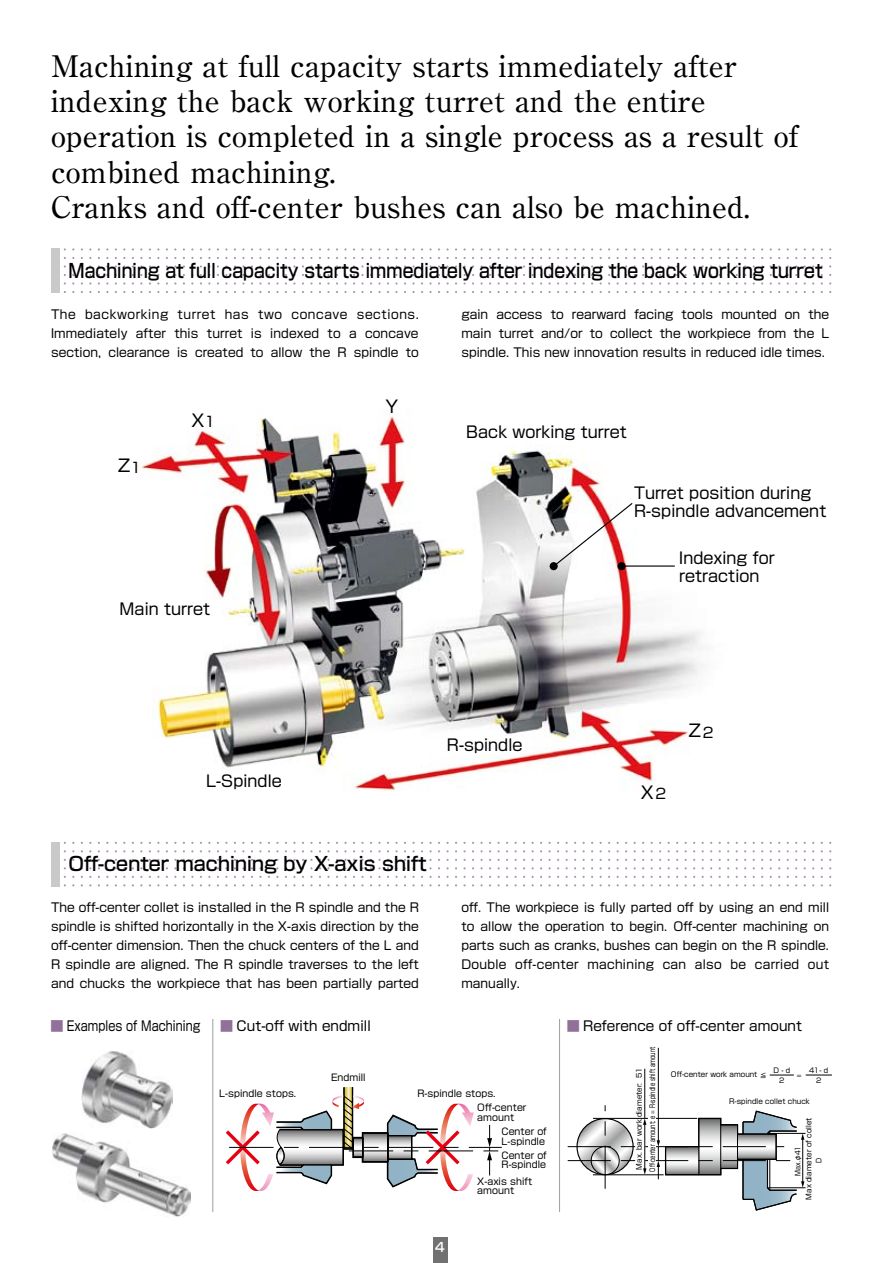
<style>
.page{position:relative;width:893px;height:1263px;background:#fff}
.page>*{position:absolute;margin:0;border:0;box-sizing:border-box;transform-origin:0 0}
.t1{font:500 29.7px/35.1px "Ryumin";color:#000}
.t2{font:500 19.2px "Shin Go";color:#000;scale:.9 1}
.t3{font:500 19.2px "Shin Go";color:#000}
.t4{font:17.1px "Shin Go";color:#000}
.t5{font:15.9px/18px "Shin Go";color:#000}
.t6{font:13.5px "Shin Go";color:#000}
.t7{font:13.5px "Shin Go";color:#000;scale:.83 1}
.t8{font:500 12.75px "Shin Go";color:#fff}
.t9{font:12.15px/19.2px "Shin Go";color:#000;text-align:justify}
.t10{font:9.45px/13.8px "Shin Go";color:#000}
.t11{font:7.05px/9.6px "Shin Go";color:#000;text-align:center}
.t12{font:7.05px "Shin Go";color:#000;scale:.9 1}
.s1{font-size:14.25px}
.s2{color:#917199}
</style>
<div class="page">
<div style="left:51px;top:842px;width:9px;height:44px;background:#c9c9ca"></div>
<svg style="left:343px;top:1087px;width:11px;height:17px"></svg>
<svg style="left:352px;top:1095px;width:12px;height:9px"></svg>
<svg style="left:332px;top:1095px;width:11px;height:9px"></svg>
<svg style="left:226px;top:1104px;width:276px;height:87px"></svg>
<svg style="left:349px;top:1150px;width:152px;height:1px"></svg>
<svg style="left:487px;top:1125px;width:5px;height:50px"></svg>
<svg style="left:568px;top:1105px;width:90px;height:84px"></svg>
<hr style="left:593px;top:1174px;width:71px;height:1px;background:#000">
<hr style="left:593px;top:1118px;width:104px;height:1px;background:#000">
<hr style="left:644px;top:1124px;width:1px;height:45px;background:#000">
<svg style="left:643px;top:1168px;width:3px;height:7px"></svg>
<svg style="left:643px;top:1118px;width:3px;height:7px"></svg>
<hr style="left:644px;top:1069px;width:1px;height:49px;background:#000">
<hr style="left:658px;top:1048px;width:1px;height:94px;background:#000">
<hr style="left:768px;top:1133px;width:37px;height:1px;background:#000">
<hr style="left:768px;top:1187px;width:37px;height:1px;background:#000">
<hr style="left:802px;top:1139px;width:1px;height:44px;background:#000">
<svg style="left:801px;top:1181px;width:3px;height:6px"></svg>
<svg style="left:801px;top:1133px;width:3px;height:7px"></svg>
<svg style="left:770px;top:1075px;width:24px;height:1px"></svg>
<svg style="left:806px;top:1075px;width:26px;height:1px"></svg>
<svg style="left:657px;top:1110px;width:141px;height:101px"></svg>
<div style="left:648px;top:1113px;width:8px;height:59px;background:#fff"></div>
<div style="left:51px;top:248px;width:9px;height:45px;background:#c9c9ca"></div>
<img style="left:141px;top:413px;width:561px;height:378px">
<img style="left:52px;top:1133px;width:138px;height:83px">
<img style="left:82px;top:1051px;width:90px;height:78px">
<hr style="left:212px;top:1019px;width:1px;height:193px;background:#9f9fa0">
<hr style="left:559px;top:1019px;width:1px;height:193px;background:#9f9fa0">
<svg style="left:552px;top:502px;width:82px;height:66px"></svg>
<div style="left:550px;top:562px;width:8px;height:8px;background:#000;border-radius:50%"></div>
<div style="left:617px;top:562px;width:9px;height:8px;background:#000;border-radius:50%"></div>
<hr style="left:622px;top:565px;width:53px;height:2px;background:#000">
<div style="left:433px;top:1237px;width:14px;height:26px;background:#727172"></div>
<h1 class="t1" style="left:51px;top:48px;width:749px">Machining at full capacity starts immediately after indexing the back working turret and the entire operation is completed in a single process as a result of combined machining.<br>Cranks and off-center bushes can also be machined.</h1>
<h2 class="t2" style="left:68px;top:258px;width:839px">Machining at full capacity starts immediately after indexing the back working turret</h2>
<p class="t9" style="left:51px;top:304px;width:369px">The backworking turret has two concave sections.<br>Immediately after this turret is indexed to a concave section, clearance is created to allow the R spindle to</p>
<p class="t9" style="left:461px;top:304px;width:369px">gain access to rearward facing tools mounted on the main turret and/or to collect the workpiece from the L spindle. This new innovation results in reduced idle times.</p>
<h3 class="t4" style="left:118px;top:454px;width:25px">Z<span class="s1">1</span></h3>
<h3 class="t4" style="left:191px;top:409px;width:25px">X<span class="s1">1</span></h3>
<h3 class="t5" style="left:120px;top:599px;width:92px">Main turret</h3>
<h3 class="t5" style="left:206px;top:771px;width:77px">L-Spindle</h3>
<h3 class="t4" style="left:386px;top:396px;width:14px">Y</h3>
<h3 class="t5" style="left:466px;top:422px;width:162px">Back working turret</h3>
<h3 class="t5" style="left:634px;top:483px;width:194px">Turret position during<br>R-spindle advancement</h3>
<h3 class="t5" style="left:679px;top:548px;width:97px">Indexing for retraction</h3>
<h3 class="t5" style="left:447px;top:735px;width:77px">R-spindle</h3>
<h3 class="t4" style="left:641px;top:781px;width:27px">X<span class="s1">2</span></h3>
<h3 class="t4" style="left:688px;top:719px;width:27px">Z<span class="s1">2</span></h3>
<h2 class="t3" style="left:68px;top:851px;width:360px">Off-center machining by X-axis shift</h2>
<p class="t9" style="left:51px;top:897px;width:370px">The off-center collet is installed in the R spindle and the R spindle is shifted horizontally in the X-axis direction by the off-center dimension. Then the chuck centers of the L and R spindle are aligned. The R spindle traverses to the left and chucks the workpiece that has been partially parted</p>
<p class="t9" style="left:461px;top:897px;width:369px">off. The workpiece is fully parted off by using an end mill to allow the operation to begin. Off-center machining on parts such as cranks, bushes can begin on the R spindle.<br>Double off-center machining can also be carried out manually.</p>
<p class="t7" style="left:50px;top:1017px;width:183px"><span class="s2">■</span> Examples of Machining</p>
<p class="t6" style="left:220px;top:1017px;width:152px"><span class="s2">■</span> Cut-off with endmill</p>
<p class="t6" style="left:566px;top:1017px;width:237px"><span class="s2">■</span> Reference of off-center amount</p>
<p class="t10" style="left:331px;top:1070px;width:36px">Endmill</p>
<p class="t10" style="left:219px;top:1086px;width:79px">L-spindle stops.</p>
<p class="t10" style="left:477px;top:1086px;width:51px;text-indent:-60px">R-spindle stops.<br>Off-center</p>
<p class="t10" style="left:501px;top:1109px;width:47px;line-height:14.7px;text-indent:-24px">amount<br>Center of</p>
<p class="t10" style="left:501px;top:1134px;width:47px">L-spindle<br>Center of</p>
<p class="t10" style="left:477px;top:1155px;width:70px;line-height:17px;text-indent:24px">R-spindle<br>X-axis shift</p>
<p class="t10" style="left:477px;top:1183px;width:38px">amount</p>
<p class="t8" style="left:435px;top:1239px;width:11px">4</p>
<p class="t11" style="left:632px;top:1172px;width:127px;line-height:13.2px;text-align:left;rotate:-90deg">Max. bar work diameter: 51<br>Off-center amount: e = R-spindle shift amount</p>
<p class="t11" style="left:773px;top:1065px;width:18px">D - d<br>2</p>
<p class="t11" style="left:809px;top:1065px;width:21px">41- d<br>2</p>
<p class="t11" style="left:729px;top:1096px;width:82px">R-spindle collet chuck</p>
<p class="t11" style="left:804px;top:1200px;width:84px;rotate:-90deg">Max diameter of collet</p>
<p class="t11" style="left:671px;top:1069px;width:97px">Off-center work amount ≦</p>
<p class="t11" style="left:797px;top:1070px;width:6px">=</p>
<p class="t12" style="left:793px;top:1176px;width:34px;rotate:-90deg">Max.φ41</p>
<p class="t12" style="left:814px;top:1163px;width:7px;rotate:-90deg">D</p>
</div>
